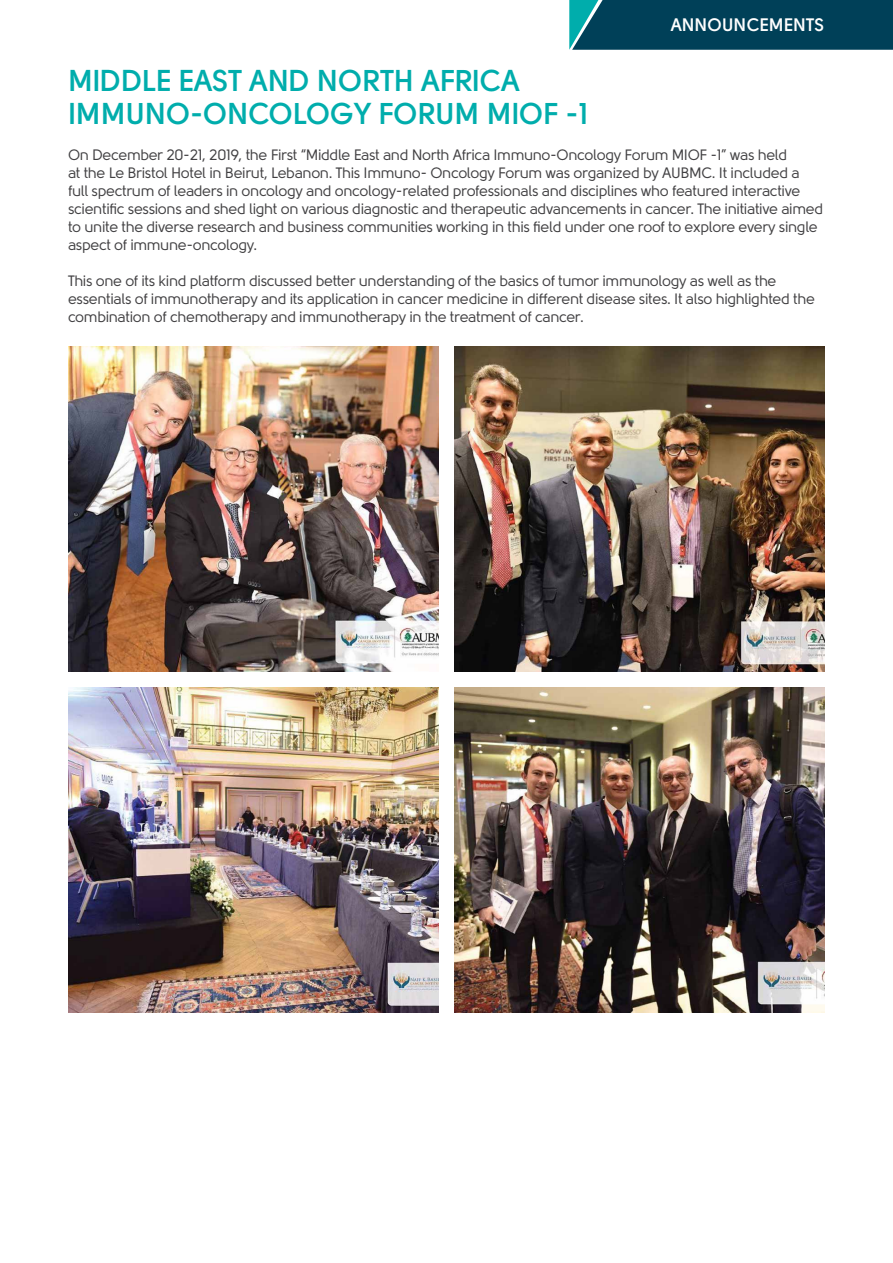
<style>
.page{position:relative;width:893px;height:1263px;background:#fff}
.page>*{position:absolute;margin:0;border:0;box-sizing:border-box;transform-origin:0 0}
.t1{font:700 30px/33px "Solomon";letter-spacing:-.01em;color:#00adac}
.t2{font:700 18px "Solomon";color:#fff}
.t3{font:15px/18px "Solomon";letter-spacing:-.02em;color:#414042}
</style>
<div class="page">
<img style="left:68px;top:347px;width:371px;height:324px">
<img style="left:68px;top:687px;width:371px;height:325px">
<img style="left:454px;top:347px;width:371px;height:324px">
<img style="left:454px;top:687px;width:371px;height:325px">
<svg style="left:569px;top:0;width:324px;height:50px"></svg>
<p class="t2" style="left:671px;top:15px;width:155px">ANNOUNCEMENTS</p>
<h1 class="t1" style="left:68px;top:64px;width:522px">MIDDLE EAST AND NORTH AFRICA<br>IMMUNO-ONCOLOGY FORUM MIOF -1</h1>
<p class="t3" style="left:68px;top:145px;width:757px">On December 20-21, 2019, the First “Middle East and North Africa Immuno-Oncology Forum MIOF -1” was held<br>at the Le Bristol Hotel in Beirut, Lebanon. This Immuno- Oncology Forum was organized by AUBMC. It included a full spectrum of leaders in oncology and oncology-related professionals and disciplines who featured interactive scientific sessions and shed light on various diagnostic and therapeutic advancements in cancer. The initiative aimed to unite the diverse research and business communities working in this field under one roof to explore every single aspect of immune-oncology.</p>
<p class="t3" style="left:68px;top:271px;width:748px">This one of its kind platform discussed better understanding of the basics of tumor immunology as well as the essentials of immunotherapy and its application in cancer medicine in different disease sites. It also highlighted the combination of chemotherapy and immunotherapy in the treatment of cancer.</p>
</div>
